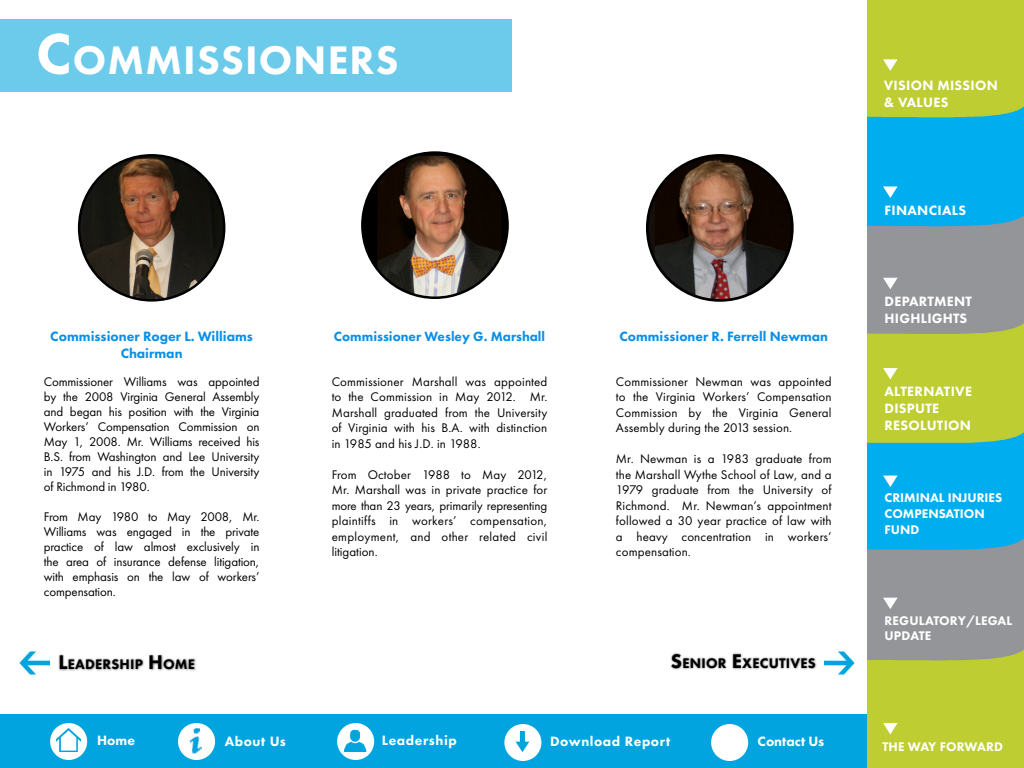
<style>
.page{position:relative;width:1024px;height:768px;background:#fff}
.page>*{position:absolute;margin:0;border:0;box-sizing:border-box;transform-origin:0 0}
.t1{font:800 41.4px "Futura PT";letter-spacing:.03em;color:#fff}
.t2{font:800 14.4px "Futura PT";letter-spacing:.015em;color:#000}
.t3{font:800 14px/16.8px "Futura PT";letter-spacing:.02em;color:#fff}
.t4{font:800 14px/16.8px "Futura PT";color:#0a8fe5;text-align:center}
.t5{font:800 14px "Futura PT";letter-spacing:.04em;color:#fff}
.t6{font:800 14px "Futura PT";color:#fff}
.t7{font:800 13.9px "Futura PT";color:#0a8fe5}
.t8{font:800 13.8px "Futura PT";color:#0a8fe5}
.t9{font:13px/15.5px "Futura PT";letter-spacing:.01em;color:#000;text-align:justify}
.t10{font:800 13px/15.6px "Futura PT";color:#fff}
.s1{font-size:59.1px}
.s2{font-size:20.5px}
</style>
<div class="page">
<div style="left:0;top:714px;width:1008px;height:54px;background:#01a4de"></div>
<img style="left:867px;top:0;width:157px;height:768px">
<div style="left:178px;top:723px;width:37px;height:37px;background:#fff;border-radius:50%"></div>
<div style="left:50px;top:723px;width:37px;height:37px;background:#fff;border-radius:50%"></div>
<img style="left:56px;top:728px;width:24px;height:23px">
<div style="left:504px;top:724px;width:37px;height:37px;background:#fff;border-radius:50%"></div>
<img style="left:515px;top:731px;width:15px;height:22px">
<div style="left:337px;top:723px;width:37px;height:37px;background:#fff;border-radius:50%"></div>
<img style="left:344px;top:729px;width:23px;height:23px">
<div style="left:711px;top:724px;width:37px;height:37px;background:#fff;border-radius:50%"></div>
<img style="left:189px;top:728px;width:13px;height:26px">
<svg style="left:883px;top:60px;width:14px;height:10px"></svg>
<svg style="left:883px;top:187px;width:14px;height:10px"></svg>
<svg style="left:883px;top:278px;width:14px;height:11px"></svg>
<svg style="left:883px;top:368px;width:14px;height:11px"></svg>
<svg style="left:883px;top:476px;width:14px;height:11px"></svg>
<svg style="left:883px;top:723px;width:14px;height:11px"></svg>
<svg style="left:883px;top:598px;width:14px;height:11px"></svg>
<div style="left:0;top:19px;width:512px;height:73px;background:#6ccaeb"></div>
<img style="left:79px;top:155px;width:145px;height:145px;border-radius:73px">
<div style="left:362px;top:153px;width:146px;height:145px;background:#000;border-radius:50%"></div>
<img style="left:377px;top:156px;width:124px;height:142px">
<div style="left:361px;top:151px;width:148px;height:148px;border:3px solid #000;border-radius:50%"></div>
<img style="left:655px;top:156px;width:136px;height:144px">
<div style="left:646px;top:154px;width:148px;height:148px;border:3px solid #000;border-radius:50%"></div>
<div style="left:670px;top:652px;width:148px;height:19px;background:#000;opacity:.55"></div>
<img style="left:824px;top:651px;width:31px;height:24px">
<img style="left:19px;top:651px;width:31px;height:24px">
<div style="left:58px;top:653px;width:138px;height:19px;background:#000;opacity:.55"></div>
<h1 class="t1" style="left:36px;top:34px;width:364px"><span class="s1">C</span>OMMISSIONERS</h1>
<p class="t4" style="left:50px;top:328px;width:204px">Commissioner Roger L. Williams<br>Chairman</p>
<p class="t9" style="left:44px;top:374px;width:217px;line-height:15px">Commissioner Williams was appointed by the 2008 Virginia General Assembly and began his position with the Virginia Workers’ Compensation Commission on May 1, 2008. Mr. Williams received his B.S. from Washington and Lee University in 1975 and his J.D. from the University of Richmond in 1980.</p>
<p class="t9" style="left:44px;top:509px;width:217px;line-height:15px">From May 1980 to May 2008, Mr.<br>Williams was engaged in the private practice of law almost exclusively in the area of insurance defense litigation, with emphasis on the law of workers’ compensation.</p>
<p class="t8" style="left:334px;top:328px;width:213px">Commissioner Wesley G. Marshall</p>
<p class="t7" style="left:620px;top:328px;width:210px">Commissioner R. Ferrell Newman</p>
<p class="t9" style="left:332px;top:374px;width:217px">Commissioner Marshall was appointed to the Commission in May 2012. Mr.<br>Marshall graduated from the University of Virginia with his B.A. with distinction in 1985 and his J.D. in 1988.</p>
<p class="t9" style="left:332px;top:467px;width:217px">From October 1988 to May 2012, Mr. Marshall was in private practice for more than 23 years, primarily representing plaintiffs in workers’ compensation, employment, and other related civil litigation.</p>
<p class="t9" style="left:616px;top:374px;width:217px">Commissioner Newman was appointed to the Virginia Workers’ Compensation Commission by the Virginia General Assembly during the 2013 session.</p>
<p class="t9" style="left:616px;top:451px;width:217px">Mr. Newman is a 1983 graduate from the Marshall Wythe School of Law, and a 1979 graduate from the University of Richmond. Mr. Newman’s appointment followed a 30 year practice of law with a heavy concentration in workers’ compensation.</p>
<p class="t2" style="left:58px;top:655px;width:138px"><span class="s2">L</span>EADERSHIP <span class="s2">H</span> OME</p>
<p class="t2" style="left:671px;top:654px;width:146px"><span class="s2">S</span>ENIOR <span class="s2">E</span>XECUTIVES</p>
<p class="t3" style="left:97px;top:732px;width:39px">Home</p>
<p class="t5" style="left:382px;top:732px;width:77px">Leadership</p>
<p class="t6" style="left:758px;top:732px;width:68px">Contact Us</p>
<p class="t3" style="left:225px;top:732px;width:63px">About Us</p>
<p class="t5" style="left:550px;top:733px;width:122px">Download Report</p>
<p class="t3" style="left:884px;top:77px;width:116px">VISION MISSION &amp; VALUES</p>
<p class="t3" style="left:885px;top:202px;width:83px">FINANCIALS</p>
<p class="t3" style="left:885px;top:293px;width:89px">DEPARTMENT<br>HIGHLIGHTS</p>
<p class="t3" style="left:885px;top:383px;width:89px">ALTERNATIVE<br>DISPUTE<br>RESOLUTION</p>
<p class="t10" style="left:885px;top:490px;width:119px">CRIMINAL INJURIES<br>COMPENSATION<br>FUND</p>
<p class="t10" style="left:885px;top:612px;width:129px">REGULATORY/LEGAL<br>UPDATE</p>
<p class="t10" style="left:882px;top:739px;width:122px">THE WAY FORWARD</p>
</div>
